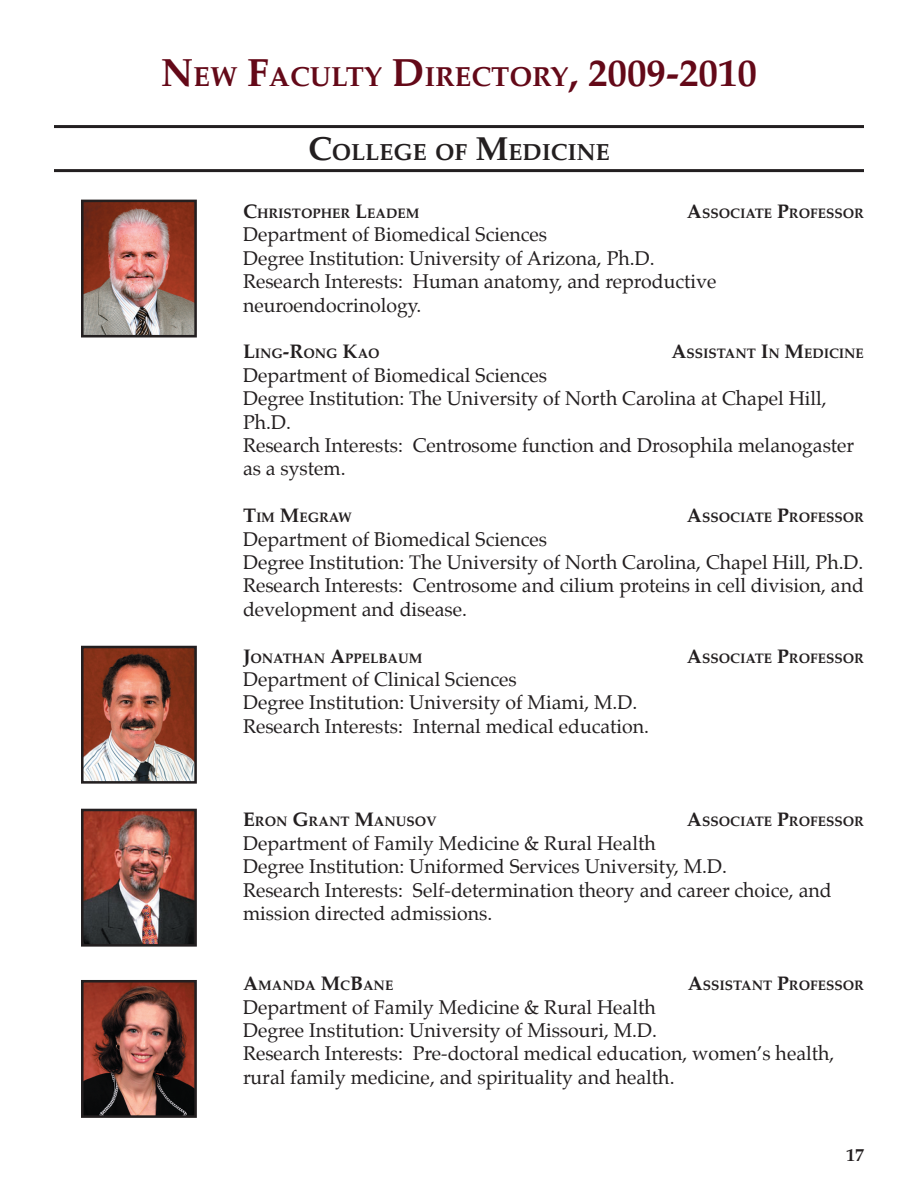
<style>
.page{position:relative;width:918px;height:1188px;background:#fff}
.page>*{position:absolute;margin:0;border:0;box-sizing:border-box;transform-origin:0 0}
.t1{font:700 27.3px "Palatino";color:#640918}
.t2{font:700 23.1px "Palatino";color:#231f20}
.t3{font:19.5px/23.4px "Palatino";color:#231f20}
.t4{font:700 18px "Palatino";color:#231f20}
.t5{font:700 13.65px "Palatino";color:#231f20}
.s1{font-size:39px}
.s2{font-size:33px}
.s3{font-size:19.5px}
</style>
<div class="page">
<hr style="left:54px;top:125px;width:810px;height:3px;background:#231f20">
<hr style="left:54px;top:169px;width:810px;height:3px;background:#231f20">
<img style="left:85px;top:984px;width:108px;height:130px">
<div style="left:81px;top:980px;width:116px;height:138px;border:3px solid #231f20"></div>
<img style="left:85px;top:813px;width:108px;height:130px">
<div style="left:81px;top:809px;width:116px;height:138px;border:3px solid #231f20"></div>
<img style="left:85px;top:650px;width:108px;height:130px">
<div style="left:81px;top:646px;width:116px;height:138px;border:3px solid #231f20"></div>
<img style="left:85px;top:204px;width:108px;height:129px">
<div style="left:81px;top:200px;width:116px;height:137px;border:3px solid #231f20"></div>
<h1 class="t1" style="left:161px;top:60px;width:598px"><span class="s1">N</span>EW <span class="s1">F</span>ACULTY <span class="s1">D</span>IRECTORY<span class="s1">, 2009-2010</span></h1>
<p class="t2" style="left:308px;top:138px;width:303px"><span class="s2">C</span>OLLEGE OF <span class="s2">M</span>EDICINE</p>
<p class="t5" style="left:243px;top:205px;width:178px"><span class="s3">C</span>HRISTOPHER <span class="s3">L</span>EADEM</p>
<p class="t5" style="left:687px;top:205px;width:179px"><span class="s3">A</span>SSOCIATE <span class="s3">P</span>ROFESSOR</p>
<p class="t3" style="left:243px;top:225px;width:475px">Department of Biomedical Sciences<br>Degree Institution: University of Arizona, Ph.D.<br>Research Interests: Human anatomy, and reproductive neuroendocrinology.</p>
<p class="t5" style="left:243px;top:345px;width:138px"><span class="s3">L</span>ING<span class="s3">-R</span>ONG <span class="s3">K</span>AO</p>
<p class="t5" style="left:671px;top:345px;width:194px"><span class="s3">A</span>SSISTANT <span class="s3">I</span>N <span class="s3">M</span>EDICINE</p>
<p class="t3" style="left:243px;top:365px;width:613px">Department of Biomedical Sciences<br>Degree Institution: The University of North Carolina at Chapel Hill, Ph.D.<br>Research Interests: Centrosome function and Drosophila melanogaster as a system.</p>
<p class="t5" style="left:243px;top:509px;width:110px"><span class="s3">T</span>IM <span class="s3">M</span>EGRAW</p>
<p class="t5" style="left:687px;top:509px;width:179px"><span class="s3">A</span>SSOCIATE <span class="s3">P</span>ROFESSOR</p>
<p class="t3" style="left:243px;top:529px;width:622px">Department of Biomedical Sciences<br>Degree Institution: The University of North Carolina, Chapel Hill, Ph.D.<br>Research Interests: Centrosome and cilium proteins in cell division, and development and disease.</p>
<p class="t5" style="left:243px;top:650px;width:181px"><span class="s3">J</span>ONATHAN <span class="s3">A</span>PPELBAUM</p>
<p class="t5" style="left:687px;top:650px;width:179px"><span class="s3">A</span>SSOCIATE <span class="s3">P</span>ROFESSOR</p>
<p class="t3" style="left:243px;top:669px;width:408px">Department of Clinical Sciences<br>Degree Institution: University of Miami, M.D.<br>Research Interests: Internal medical education.</p>
<p class="t5" style="left:243px;top:813px;width:195px"><span class="s3">E</span>RON <span class="s3">G</span>RANT <span class="s3">M</span>ANUSOV</p>
<p class="t5" style="left:687px;top:813px;width:179px"><span class="s3">A</span>SSOCIATE <span class="s3">P</span>ROFESSOR</p>
<p class="t3" style="left:243px;top:833px;width:590px">Department of Family Medicine &amp; Rural Health<br>Degree Institution: Uniformed Services University, M.D.<br>Research Interests: Self-determination theory and career choice, and mission directed admissions.</p>
<p class="t5" style="left:243px;top:977px;width:152px"><span class="s3">A</span>MANDA <span class="s3">M</span>C<span class="s3">B</span>ANE</p>
<p class="t5" style="left:688px;top:977px;width:178px"><span class="s3">A</span>SSISTANT <span class="s3">P</span>ROFESSOR</p>
<p class="t3" style="left:243px;top:997px;width:593px">Department of Family Medicine &amp; Rural Health<br>Degree Institution: University of Missouri, M.D.<br>Research Interests: Pre-doctoral medical education, women’s health, rural family medicine, and spirituality and health.</p>
<p class="t4" style="left:846px;top:1144px;width:19px">17</p>
</div>
